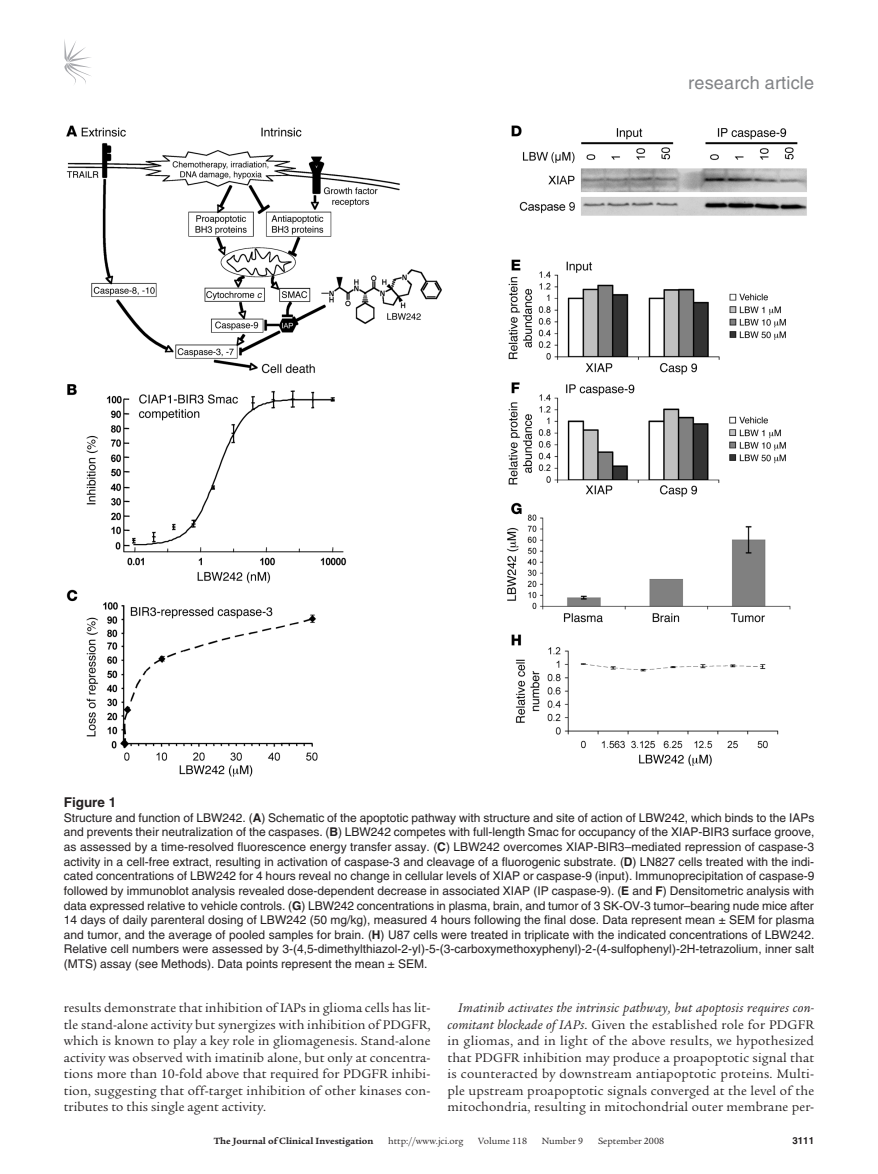
<style>
.page{position:relative;width:878px;height:1174px;background:#fff}
.page>*{position:absolute;margin:0;border:0;box-sizing:border-box;transform-origin:0 0}
.t1{font:18px "Helvetica LT Std";letter-spacing:.01em;color:#808285}
.t2{font:13.5px/16.5px "Legacy Serif Std";letter-spacing:.01em;color:#231f20;text-align:justify}
.t3{font:700 13.5px "Helvetica LT Std";color:#231f20}
.t4{font:12px/14.7px "Helvetica LT Std";color:#231f20;text-align:justify}
.t5{font:9.75px "Legacy Serif Std";color:#231f20}
.t6{font:700 9.75px "Legacy Serif Std";color:#231f20}
.t7{font:700 9.75px "Helvetica LT Std";color:#231f20}
.s1{font-weight:700}
.s2{font-style:italic}
</style>
<div class="page">
<svg style="left:64px;top:39px;width:27px;height:45px"></svg>
<img style="left:66px;top:125px;width:741px;height:652px">
<h1 class="t1" style="left:688px;top:72px;width:127px">research article</h1>
<p class="t3" style="left:64px;top:794px;width:54px">Figure 1</p>
<p class="t4" style="left:64px;top:810px;width:752px">Structure and function of LBW242. (<span class="s1">A</span>) Schematic of the apoptotic pathway with structure and site of action of LBW242, which binds to the IAPs and prevents their neutralization of the caspases. (<span class="s1">B</span>) LBW242 competes with full-length Smac for occupancy of the XIAP-BIR3 surface groove, as assessed by a time-resolved fluorescence energy transfer assay. (<span class="s1">C</span>) LBW242 overcomes XIAP-BIR3–mediated repression of caspase-3 activity in a cell-free extract, resulting in activation of caspase-3 and cleavage of a fluorogenic substrate. (<span class="s1">D</span>) LN827 cells treated with the indi&shy;cated concentrations of LBW242 for 4 hours reveal no change in cellular levels of XIAP or caspase-9 (input). Immunoprecipitation of caspase-9 followed by immunoblot analysis revealed dose-dependent decrease in associated XIAP (IP caspase-9). (<span class="s1">E</span> and <span class="s1">F</span>) Densitometric analysis with data expressed relative to vehicle controls. (<span class="s1">G</span>) LBW242 concentrations in plasma, brain, and tumor of 3 SK-OV-3 tumor–bearing nude mice after 14 days of daily parenteral dosing of LBW242 (50 mg/kg), measured 4 hours following the final dose. Data represent mean ± SEM for plasma and tumor, and the average of pooled samples for brain. (<span class="s1">H</span>) U87 cells were treated in triplicate with the indicated concentrations of LBW242.<br>Relative cell numbers were assessed by 3-(4,5-dimethylthiazol-2-yl)-5-(3-carboxymethoxyphenyl)-2-(4-sulfophenyl)-2H-tetrazolium, inner salt (MTS) assay (see Methods). Data points represent the mean ± SEM.</p>
<p class="t2" style="left:64px;top:999px;width:368px">results demonstrate that inhibition of IAPs in glioma cells has lit&shy;tle stand-alone activity but synergizes with inhibition of PDGFR, which is known to play a key role in gliomagenesis. Stand-alone activity was observed with imatinib alone, but only at concentra&shy;tions more than 10-fold above that required for PDGFR inhibi&shy;tion, suggesting that off-target inhibition of other kinases con&shy;tributes to this single agent activity.</p>
<p class="t2" style="left:447px;top:999px;width:368px;text-indent:11px"><span class="s2">Imatinib activates the intrinsic pathway, but apoptosis requires con&shy;comitant blockade of IAPs</span>. Given the established role for PDGFR in gliomas, and in light of the above results, we hypothesized that PDGFR inhibition may produce a proapoptotic signal that is counteracted by downstream antiapoptotic proteins. Multi&shy;ple upstream proapoptotic signals converged at the level of the mitochondria, resulting in mitochondrial outer membrane per-</p>
<p class="t6" style="left:214px;top:1135px;width:161px">The Journal of Clinical Investigation</p>
<p class="t5" style="left:388px;top:1135px;width:77px">http://www.jci.org</p>
<p class="t5" style="left:478px;top:1135px;width:50px">Volume 118</p>
<p class="t5" style="left:541px;top:1135px;width:43px">Number 9</p>
<p class="t5" style="left:598px;top:1135px;width:68px">September 2008</p>
<p class="t7" style="left:792px;top:1134px;width:23px">3111</p>
</div>
